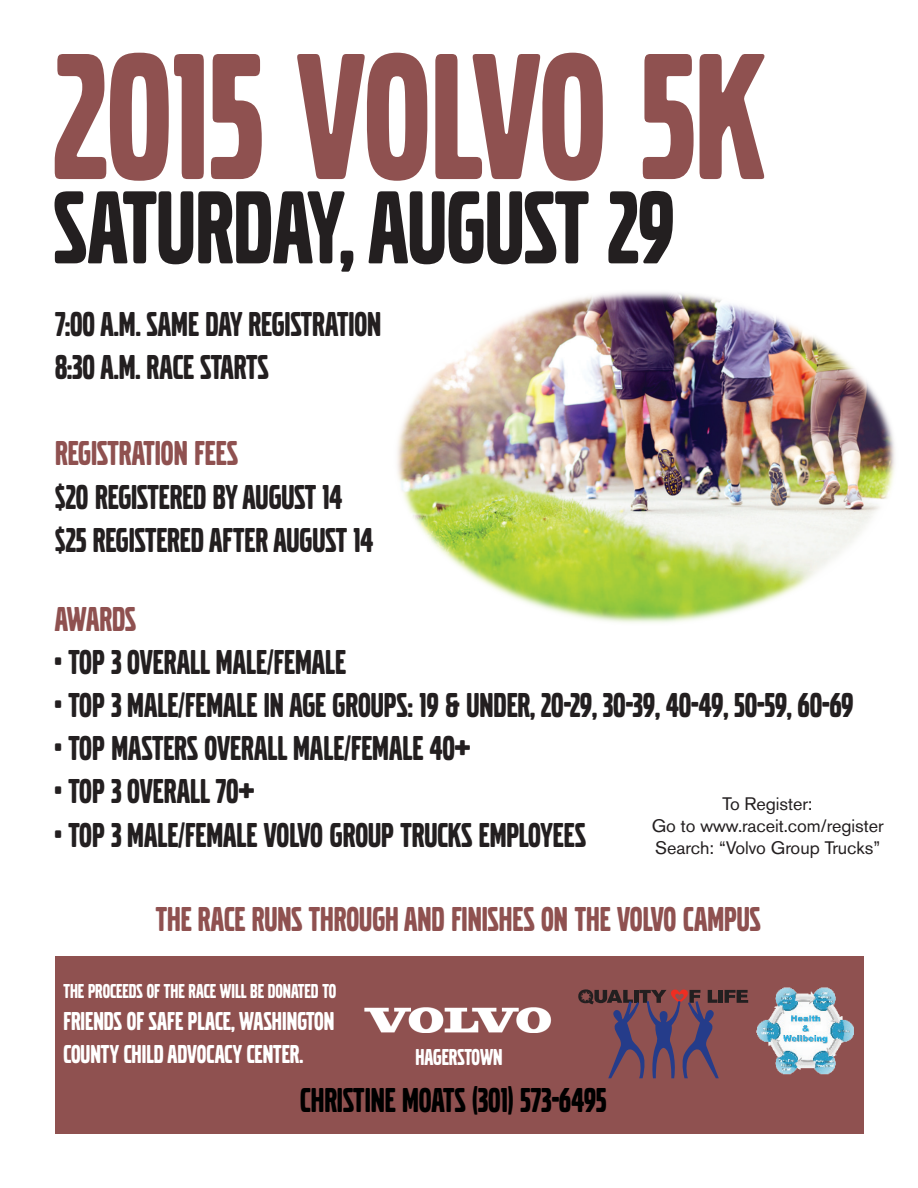
<style>
.page{position:relative;width:918px;height:1188px;background:#fff}
.page>*{position:absolute;margin:0;border:0;box-sizing:border-box;transform-origin:0 0}
.t1{font:187.5px "Volvo Broad Pro";letter-spacing:-.005em;color:#8f5150}
.t2{font:108px "Volvo Broad Pro";color:#231f20}
.t3{font:36px/43.2px "Volvo Broad Pro";color:#231f20}
.t4{font:36px "Volvo Broad Pro";color:#8f5150}
.t5{font:36px "Volvo Broad Pro";color:#000}
.t6{font:27px/32.4px "Volvo Broad Pro";color:#fff}
.t7{font:24px "Volvo Broad Pro";color:#fff}
.t8{font:21px "Volvo Broad Pro";color:#fff}
.t9{font:18px/21.6px "Volvo Sans Pro";color:#231f20;text-align:center}
</style>
<div class="page">
<div style="left:55px;top:957px;width:809px;height:177px;background:#8f5150"></div>
<div style="left:718px;top:990px;width:5px;height:13px;background:#231f20"></div>
<svg style="left:725px;top:990px;width:23px;height:13px"></svg>
<svg style="left:578px;top:989px;width:141px;height:89px"></svg>
<img style="left:364px;top:1007px;width:187px;height:26px">
<img style="left:757px;top:987px;width:97px;height:88px">
<img style="left:397px;top:292px;width:498px;height:331px">
<h1 class="t1" style="left:54px;top:30px;width:712px">2015 VOLVO 5K</h1>
<h2 class="t2" style="left:54px;top:177px;width:621px">SATURDAY, AUGUST 29</h2>
<p class="t3" style="left:55px;top:303px;width:328px">7:00 A.M. SAME DAY REGISTRATION<br>8:30 A.M. RACE STARTS</p>
<p class="t4" style="left:55px;top:437px;width:184px">REGISTRATION FEES</p>
<p class="t3" style="left:55px;top:476px;width:319px">$20 REGISTERED BY AUGUST 14 $25 REGISTERED AFTER AUGUST 14</p>
<p class="t4" style="left:55px;top:602px;width:83px">AWARDS</p>
<p class="t3" style="left:55px;top:641px;width:293px">• TOP 3 OVERALL MALE/FEMALE</p>
<p class="t3" style="left:55px;top:684px;width:800px">• TOP 3 MALE/FEMALE IN AGE GROUPS: 19 &amp; UNDER, 20-29, 30-39, 40-49, 50-59, 60-69</p>
<p class="t3" style="left:55px;top:727px;width:417px">• TOP MASTERS OVERALL MALE/FEMALE 40+</p>
<p class="t3" style="left:55px;top:771px;width:201px">• TOP 3 OVERALL 70+</p>
<p class="t3" style="left:55px;top:814px;width:533px">• TOP 3 MALE/FEMALE VOLVO GROUP TRUCKS EMPLOYEES</p>
<p class="t9" style="left:652px;top:793px;width:233px">To Register:<br>Go to www.raceit.com/register<br>Search: “Volvo Group Trucks”</p>
<p class="t4" style="left:156px;top:903px;width:606px">THE RACE RUNS THROUGH AND FINISHES ON THE VOLVO CAMPUS</p>
<p class="t8" style="left:63px;top:981px;width:274px">THE PROCEEDS OF THE RACE WILL BE DONATED TO</p>
<p class="t6" style="left:63px;top:1006px;width:273px">FRIENDS OF SAFE PLACE, WASHINGTON<br>COUNTY CHILD ADVOCACY CENTER.</p>
<p class="t7" style="left:415px;top:1045px;width:89px">HAGERSTOWN</p>
<p class="t5" style="left:300px;top:1083px;width:308px">CHRISTINE MOATS (301) 573-6495</p>
</div>
